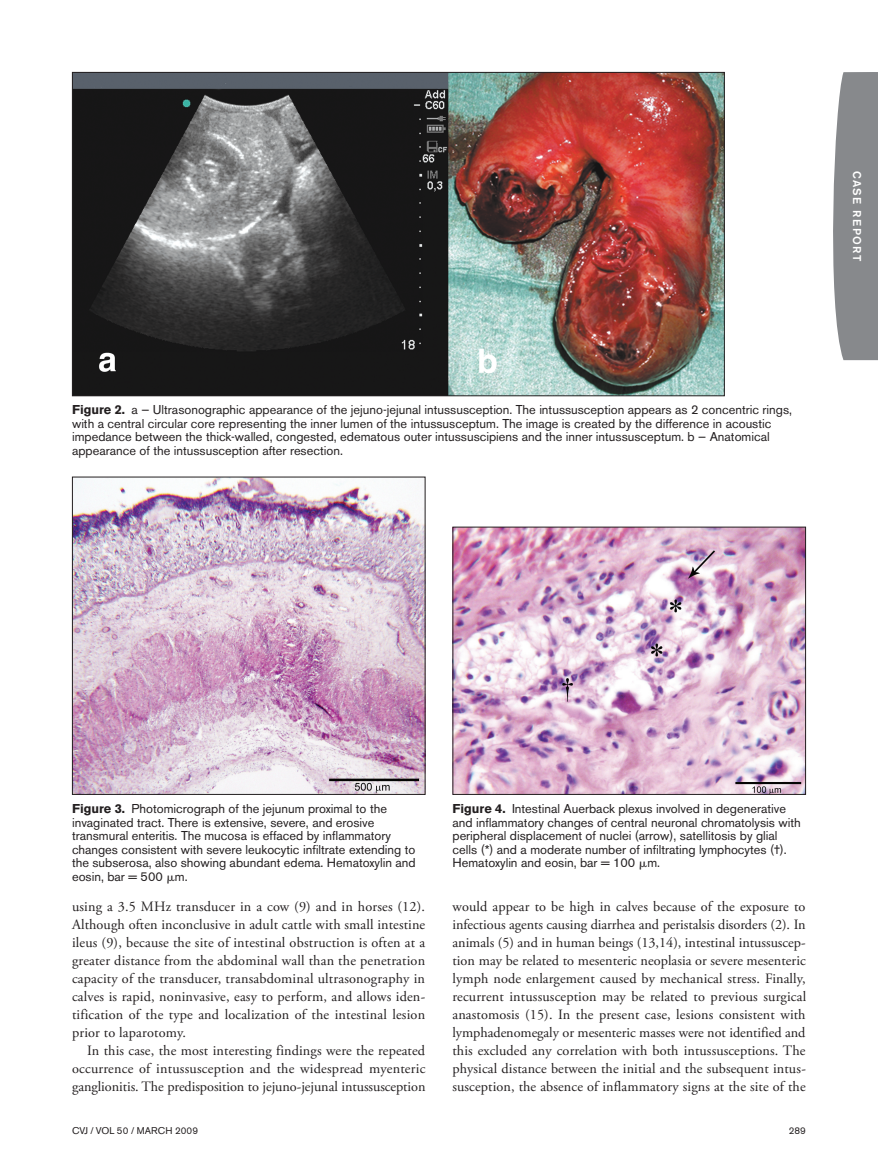
<style>
.page{position:relative;width:878px;height:1175px;background:#fff}
.page>*{position:absolute;margin:0;border:0;box-sizing:border-box;transform-origin:0 0}
.t1{font:14.25px/18px "Adobe Garamond Pro";letter-spacing:.005em;color:#231f20;text-align:justify}
.t2{font:12.75px/13.5px "Akzidenz Grotesk BE";color:#231f20}
.t3{font:500 11.25px "Akzidenz Grotesk BE";letter-spacing:.125em;color:#fff}
.t4{font:9.75px "Akzidenz Grotesk BE";color:#231f20}
.s1{font-weight:700}
.s2{font-family:"Mathematical Pi One"}
</style>
<div class="page">
<svg style="left:833px;top:72px;width:45px;height:288px;background:#919396"></svg>
<img style="left:74px;top:74px;width:648px;height:320px">
<img style="left:74px;top:478px;width:349px;height:314px">
<img style="left:454px;top:529px;width:350px;height:263px">
<p class="t2" style="left:72px;top:403px;width:721px"><span class="s1">Figure 2.</span> a — Ultrasonographic appearance of the jejuno-jejunal intussusception. The intussusception appears as 2 concentric rings, with a central circular core representing the inner lumen of the intussusceptum. The image is created by the difference in acoustic impedance between the thick-walled, congested, edematous outer intussuscipiens and the inner intussusceptum. b — Anatomical appearance of the intussusception after resection.</p>
<p class="t3" style="left:864px;top:171px;width:92px;rotate:90deg">CASE REPORT</p>
<p class="t2" style="left:72px;top:801px;width:345px"><span class="s1">Figure 3.</span> Photomicrograph of the jejunum proximal to the invaginated tract. There is extensive, severe, and erosive transmural enteritis. The mucosa is effaced by inflammatory changes consistent with severe leukocytic infiltrate extending to the subserosa, also showing abundant edema. Hematoxylin and eosin, bar = 500 <span class="s2">m</span>m.</p>
<p class="t2" style="left:452px;top:801px;width:350px"><span class="s1">Figure 4.</span> Intestinal Auerback plexus involved in degenerative and inflammatory changes of central neuronal chromatolysis with peripheral displacement of nuclei (arrow), satellitosis by glial cells (*) and a moderate number of infiltrating lymphocytes (†).<br>Hematoxylin and eosin, bar = 100 <span class="s2">m</span>m.</p>
<p class="t1" style="left:72px;top:897px;width:355px">using a 3.5 MHz transducer in a cow (9) and in horses (12).<br>Although often inconclusive in adult cattle with small intestine ileus (9), because the site of intestinal obstruction is often at a greater distance from the abdominal wall than the penetration capacity of the transducer, transabdominal ultrasonography in calves is rapid, noninvasive, easy to perform, and allows iden&shy;tification of the type and localization of the intestinal lesion prior to laparotomy.</p>
<p class="t1" style="left:72px;top:1041px;width:355px;text-indent:15px">In this case, the most interesting findings were the repeated occurrence of intussusception and the widespread myenteric ganglionitis. The predisposition to jejuno-jejunal intussusception</p>
<p class="t1" style="left:452px;top:897px;width:355px">would appear to be high in calves because of the exposure to infectious agents causing diarrhea and peristalsis disorders (2). In animals (5) and in human beings (13,14), intestinal intussuscep&shy;tion may be related to mesenteric neoplasia or severe mesenteric lymph node enlargement caused by mechanical stress. Finally, recurrent intussusception may be related to previous surgical anastomosis (15). In the present case, lesions consistent with lymphadenomegaly or mesenteric masses were not identified and this excluded any correlation with both intussusceptions. The physical distance between the initial and the subsequent intus&shy;susception, the absence of inflammatory signs at the site of the</p>
<p class="t4" style="left:72px;top:1125px;width:128px">CVJ / VOL 50 / MARCH 2009</p>
<p class="t4" style="left:788px;top:1125px;width:19px">289</p>
</div>
